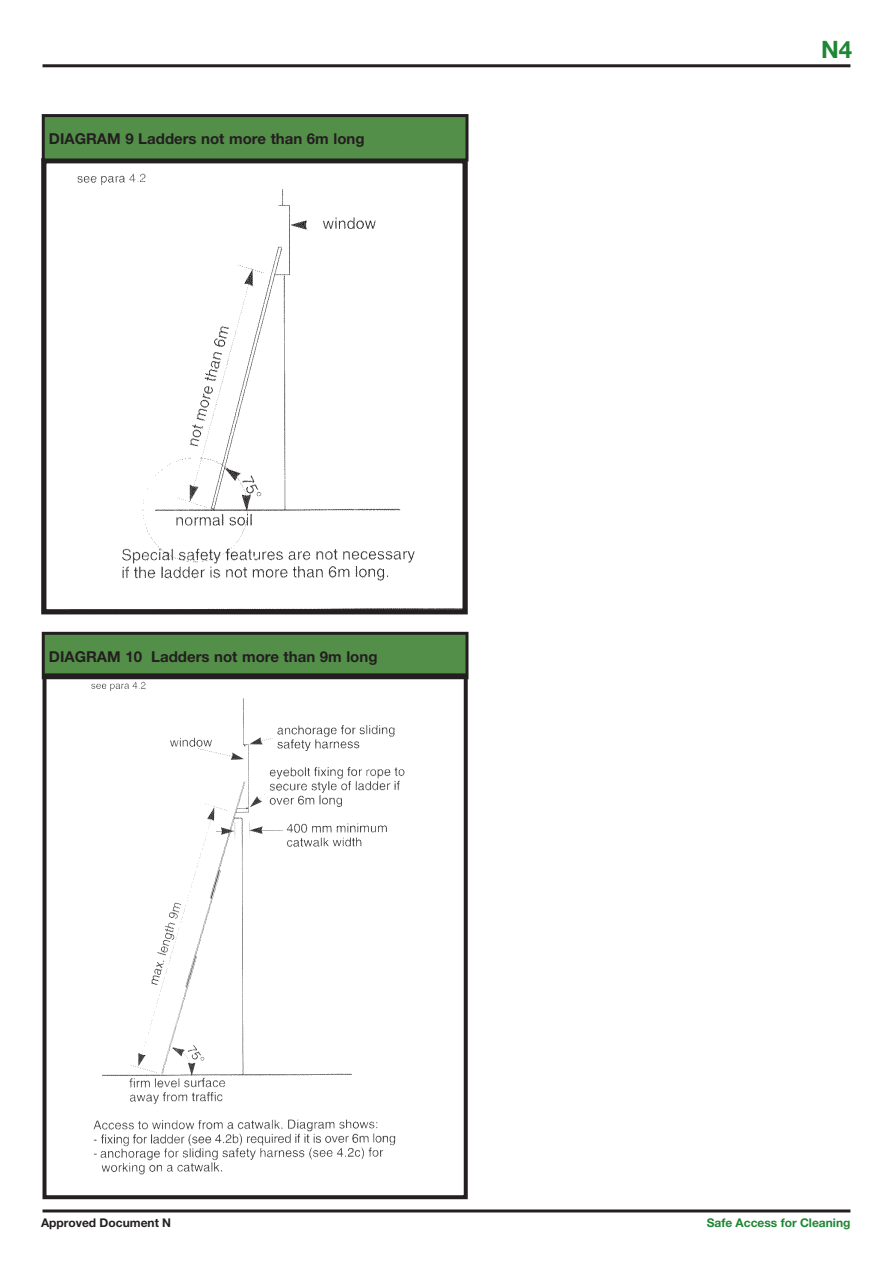
<style>
.page{position:relative;width:893px;height:1263px;background:#fff}
.page>*{position:absolute;margin:0;border:0;box-sizing:border-box;transform-origin:0 0}
.t1{font:700 24px "Helvetica Neue";color:#1e8634}
.t2{font:700 15px "Helvetica Neue";color:#231f20}
.t3{font:700 12px "Helvetica Neue";color:#1e8634}
.t4{font:700 12px "Helvetica Neue";color:#231f20}
</style>
<div class="page">
<hr style="left:43px;top:64px;width:807px;height:3px;background:#231f20">
<hr style="left:43px;top:1209px;width:807px;height:3px;background:#231f20">
<img style="left:77px;top:173px;width:338px;height:408px">
<div style="left:41px;top:158px;width:427px;height:456px;border:5px solid #231f20"></div>
<div style="left:43px;top:116px;width:424px;height:44px;background:#548f49"></div>
<div style="left:42px;top:114px;width:426px;height:47px;border:3px solid #231f20"></div>
<div style="left:43px;top:633px;width:424px;height:45px;background:#548f49"></div>
<div style="left:42px;top:632px;width:426px;height:47px;border:3px solid #231f20"></div>
<img style="left:85px;top:678px;width:321px;height:497px">
<div style="left:43px;top:673px;width:425px;height:526px;border:4px solid #231f20"></div>
<p class="t2" style="left:49px;top:129px;width:317px">DIAGRAM 9 Ladders not more than 6m long</p>
<p class="t2" style="left:49px;top:647px;width:330px">DIAGRAM 10 Ladders not more than 9m long</p>
<h1 class="t1" style="left:821px;top:35px;width:33px">N4</h1>
<p class="t4" style="left:41px;top:1215px;width:132px">Approved Document N</p>
<p class="t3" style="left:707px;top:1215px;width:145px">Safe Access for Cleaning</p>
</div>
